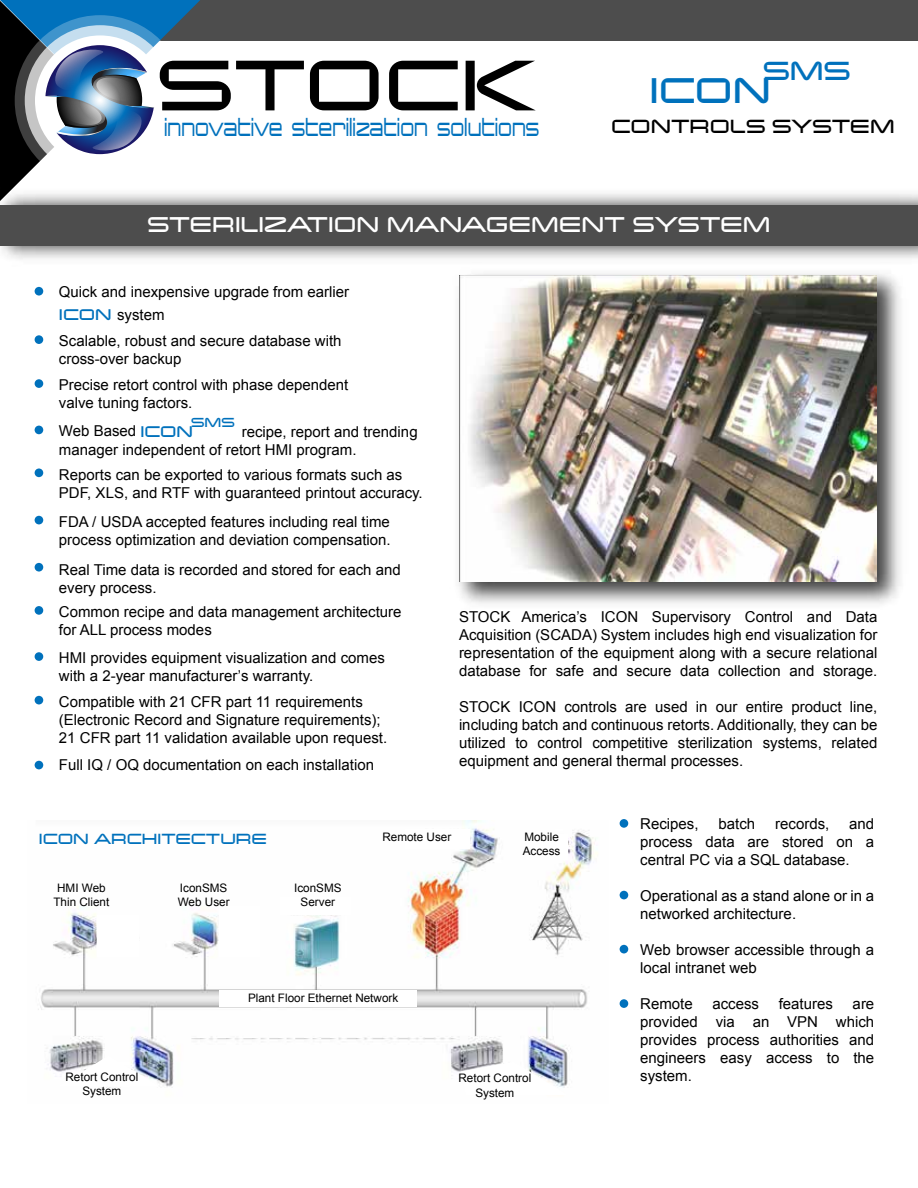
<style>
.page{position:relative;width:918px;height:1188px;background:#fff}
.page>*{position:absolute;margin:0;border:0;box-sizing:border-box;transform-origin:0 0}
.t1{font:90px "Changeling Neo";color:#000;scale:1.05 1}
.t2{font:45px "Changeling Neo";color:#0071bc}
.t3{font:33px "Changeling Neo";color:#0071bc}
.t4{font:27px "Changeling Neo";color:#fff}
.t5{font:24px "Changeling Neo";color:#0071bc;scale:.69 1}
.t6{font:24px "Changeling Neo";color:#000}
.t7{font:18.6px "Changeling Neo";color:#0071bc}
.t8{font:16.5px "Changeling Neo";color:#0071bc}
.t9{font:15px/18px "Arial";color:#000}
.t10{font:11.7px/14.1px "Arial";color:#000;text-align:center}
.s1{font-family:"Changeling Neo";font-size:19.5px;color:#0071bc}
</style>
<div class="page">
<img style="left:38px;top:820px;width:560px;height:268px">
<svg style="left:57px;top:1056px;width:103px;height:31px"></svg>
<div style="left:98px;top:915px;width:42px;height:42px;background:#fff"></div>
<div style="left:219px;top:906px;width:41px;height:51px;background:#fff"></div>
<div style="left:280px;top:897px;width:71px;height:18px;background:#fff"></div>
<div style="left:405px;top:830px;width:65px;height:19px;background:#fff"></div>
<div style="left:526px;top:834px;width:42px;height:26px;background:#fff"></div>
<svg style="left:461px;top:1062px;width:107px;height:26px"></svg>
<div style="left:219px;top:990px;width:198px;height:16px;background:#fff"></div>
<div style="left:138px;top:0;width:780px;height:40px;background:#4d4d4d"></div>
<svg style="left:0;top:0;width:200px;height:183px"></svg>
<img style="left:0;top:183px;width:918px;height:76px">
<div style="left:0;top:206px;width:918px;height:40px;background:#4d4d4d"></div>
<div style="left:35px;top:287px;width:8px;height:9px;background:#0071bc;border-radius:50%"></div>
<div style="left:35px;top:335px;width:8px;height:9px;background:#0071bc;border-radius:50%"></div>
<div style="left:35px;top:469px;width:8px;height:8px;background:#0071bc;border-radius:50%"></div>
<div style="left:35px;top:516px;width:8px;height:8px;background:#0071bc;border-radius:50%"></div>
<div style="left:35px;top:563px;width:8px;height:9px;background:#0071bc;border-radius:50%"></div>
<div style="left:35px;top:606px;width:8px;height:9px;background:#0071bc;border-radius:50%"></div>
<div style="left:35px;top:652px;width:8px;height:9px;background:#0071bc;border-radius:50%"></div>
<div style="left:35px;top:379px;width:8px;height:9px;background:#0071bc;border-radius:50%"></div>
<div style="left:35px;top:696px;width:8px;height:8px;background:#0071bc;border-radius:50%"></div>
<div style="left:35px;top:761px;width:8px;height:8px;background:#0071bc;border-radius:50%"></div>
<div style="left:35px;top:426px;width:8px;height:8px;background:#0071bc;border-radius:50%"></div>
<img style="left:458px;top:273px;width:443px;height:331px">
<img style="left:459px;top:275px;width:418px;height:307px">
<div style="left:620px;top:819px;width:8px;height:9px;background:#0071bc;border-radius:50%"></div>
<div style="left:620px;top:891px;width:8px;height:8px;background:#0071bc;border-radius:50%"></div>
<div style="left:620px;top:945px;width:8px;height:8px;background:#0071bc;border-radius:50%"></div>
<div style="left:620px;top:999px;width:8px;height:9px;background:#0071bc;border-radius:50%"></div>
<h1 class="t1" style="left:157px;top:26px;width:362px">STOCK</h1>
<h3 class="t5" style="left:164px;top:113px;width:545px">innovative sterilization solutions</h3>
<h3 class="t3" style="left:763px;top:49px;width:89px">SMS</h3>
<h2 class="t2" style="left:649px;top:60px;width:123px">ICON</h2>
<h3 class="t6" style="left:611px;top:110px;width:285px">CONTROLS SYSTEM</h3>
<h3 class="t4" style="left:147px;top:207px;width:625px">STERILIZATION MANAGEMENT SYSTEM</h3>
<p class="t9" style="left:59px;top:280px;width:292px;line-height:23.4px">Quick and inexpensive upgrade from earlier<br><span class="s1">ICON</span> system</p>
<p class="t9" style="left:59px;top:332px;width:284px">Scalable, robust and secure database with cross-over backup</p>
<p class="t9" style="left:59px;top:376px;width:291px">Precise retort control with phase dependent valve tuning factors.</p>
<p class="t9" style="left:59px;top:422px;width:136px">Web Based <span class="s1">ICON</span></p>
<p class="t8" style="left:191px;top:411px;width:45px">SMS</p>
<p class="t9" style="left:59px;top:422px;width:360px;text-indent:183px">recipe, report and trending manager independent of retort HMI program.</p>
<p class="t9" style="left:59px;top:466px;width:365px">Reports can be exported to various formats such as<br>PDF, XLS, and RTF with guaranteed printout accuracy.</p>
<p class="t9" style="left:59px;top:512px;width:333px">FDA / USDA accepted features including real time process optimization and deviation compensation.</p>
<p class="t9" style="left:59px;top:560px;width:343px">Real Time data is recorded and stored for each and every process.</p>
<p class="t9" style="left:59px;top:602px;width:344px">Common recipe and data management architecture for ALL process modes</p>
<p class="t9" style="left:59px;top:649px;width:327px">HMI provides equipment visualization and comes with a 2-year manufacturer’s warranty.</p>
<p class="t9" style="left:59px;top:692px;width:330px">Compatible with 21 CFR part 11 requirements (Electronic Record and Signature requirements);<br>21 CFR part 11 validation available upon request.</p>
<p class="t9" style="left:59px;top:756px;width:317px">Full IQ / OQ documentation on each installation</p>
<p class="t9" style="left:459px;top:608px;width:420px;text-align:justify">STOCK America’s ICON Supervisory Control and Data Acquisition (SCADA) System includes high end visualization for representation of the equipment along with a secure relational database for safe and secure data collection and storage.</p>
<p class="t9" style="left:459px;top:698px;width:420px;text-align:justify">STOCK ICON controls are used in our entire product line, including batch and continuous retorts. Additionally, they can be utilized to control competitive sterilization systems, related equipment and general thermal processes.</p>
<p class="t7" style="left:39px;top:827px;width:230px">ICON ARCHITECTURE</p>
<p class="t10" style="left:53px;top:881px;width:57px">HMI Web<br>Thin Client</p>
<p class="t10" style="left:178px;top:881px;width:53px;text-align:left">IconSMS<br>Web User</p>
<p class="t10" style="left:294px;top:881px;width:49px">IconSMS<br>Server</p>
<p class="t10" style="left:382px;top:830px;width:70px">Remote User</p>
<p class="t10" style="left:523px;top:830px;width:39px;text-align:left">Mobile<br>Access</p>
<p class="t10" style="left:248px;top:991px;width:152px">Plant Floor Ethernet Network</p>
<p class="t10" style="left:65px;top:1070px;width:74px">Retort Control<br>System</p>
<p class="t10" style="left:458px;top:1071px;width:74px">Retort Control<br>System</p>
<p class="t9" style="left:640px;top:815px;width:236px;text-align:justify;text-indent:209px">and process data are stored on a central PC via a SQL database.</p>
<p class="t9" style="left:640px;top:887px;width:236px">Operational as a stand alone or in a networked architecture.</p>
<p class="t9" style="left:640px;top:941px;width:236px">Web browser accessible through a local intranet web</p>
<p class="t9" style="left:640px;top:995px;width:54px">Remote</p>
<p class="t9" style="left:712px;top:995px;width:48px">access</p>
<p class="t9" style="left:779px;top:995px;width:56px">features</p>
<p class="t9" style="left:640px;top:815px;width:60px">Recipes,</p>
<p class="t9" style="left:719px;top:815px;width:38px">batch</p>
<p class="t9" style="left:775px;top:815px;width:56px">records,</p>
<p class="t9" style="left:640px;top:995px;width:236px;text-align:justify;text-indent:212px">are provided via an VPN which provides process authorities and engineers easy access to the system.</p>
</div>
